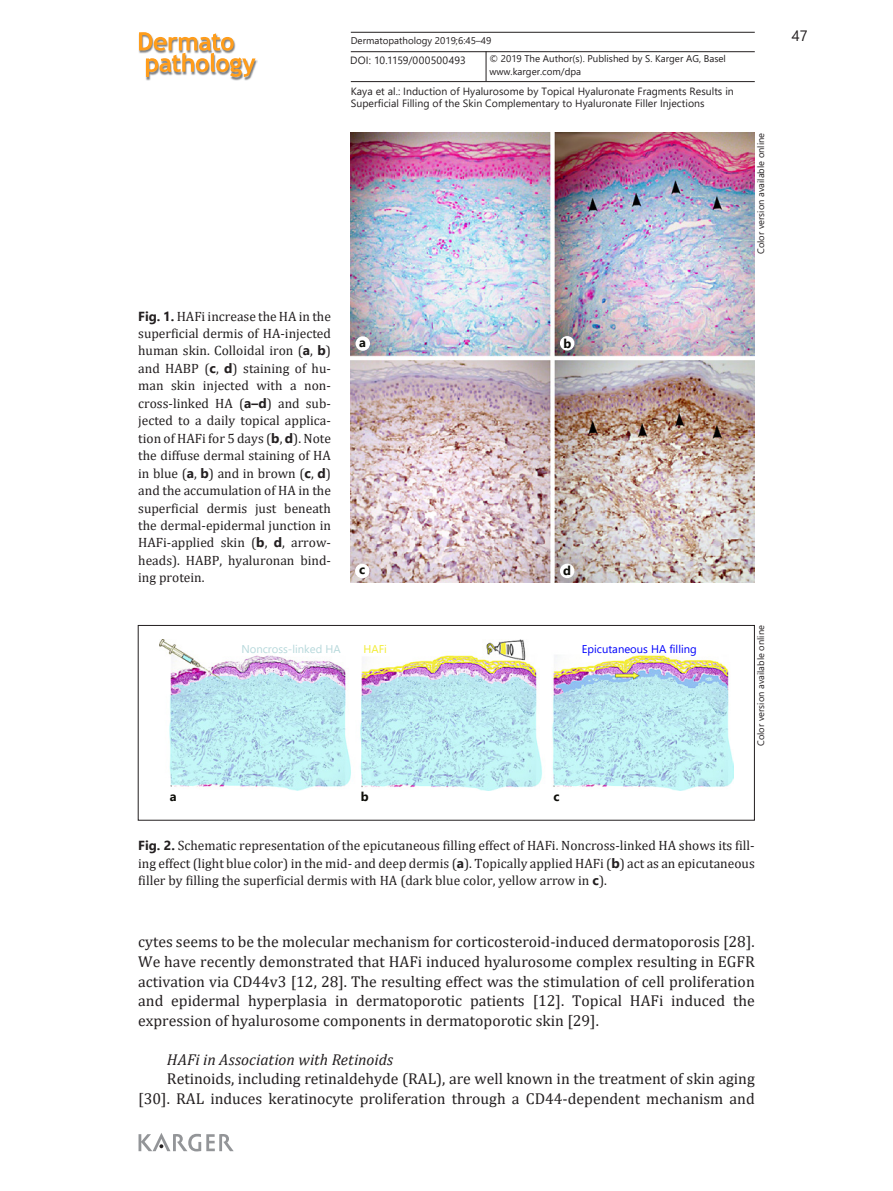
<style>
.page{position:relative;width:893px;height:1191px;background:#fff}
.page>*{position:absolute;margin:0;border:0;box-sizing:border-box;transform-origin:0 0}
.t1{font:15.75px/19.5px "Cambria";color:#231f20;text-align:justify}
.t2{font:italic 15.75px "Cambria";letter-spacing:.005em;color:#231f20}
.t3{font:15px "Segoe UI";color:#231f20}
.t4{font:13.5px/17.4px "Cambria";color:#231f20;text-align:justify}
.t5{font:700 12.75px "Segoe UI";color:#0e0e09}
.t6{font:11.25px "Segoe UI";color:#0000fc}
.t7{font:11.25px "Segoe UI";color:#b6d8db}
.t8{font:11.25px "Segoe UI";color:#f2ec30}
.t9{font:10.5px/12px "Segoe UI";letter-spacing:.005em;color:#231f20}
.t10{font:9.75px "Segoe UI";color:#231f20}
.t11{font:9.3px "Segoe UI";letter-spacing:.005em;color:#231f20}
.s1{font-family:"Segoe UI";font-weight:700;font-size:13.2px}
.s2{font-family:"Segoe UI";font-weight:700}
</style>
<div class="page">
<img style="left:138px;top:35px;width:119px;height:45px">
<svg style="left:139px;top:32px;width:116px;height:45px"></svg>
<hr style="left:351px;top:51px;width:404px;height:1px;background:#231f20">
<hr style="left:351px;top:81px;width:404px;height:1px;background:#231f20">
<hr style="left:351px;top:32px;width:404px;height:1px;background:#231f20">
<svg style="left:139px;top:1133px;width:95px;height:18px"></svg>
<hr style="left:486px;top:51px;width:1px;height:30px;background:#231f20">
<img style="left:351px;top:132px;width:404px;height:450px">
<div style="left:356px;top:336px;width:14px;height:15px;background:#fff;border-radius:50%"></div>
<div style="left:560px;top:336px;width:14px;height:14px;background:#fff;border-radius:50%"></div>
<div style="left:355px;top:564px;width:15px;height:14px;background:#fff;border-radius:50%"></div>
<div style="left:560px;top:563px;width:14px;height:15px;background:#fff;border-radius:50%"></div>
<img style="left:159px;top:639px;width:574px;height:151px">
<div style="left:138px;top:625px;width:617px;height:195px;border:1px solid #231f20"></div>
<p class="t10" style="left:351px;top:31px;width:142px">Dermatopathology 2019;6:45–49</p>
<p class="t9" style="left:350px;top:53px;width:117px">DOI: 10.1159/000500493</p>
<p class="t10" style="left:489px;top:50px;width:238px">© 2019 The Author(s). Published by S. Karger AG, Basel</p>
<p class="t10" style="left:489px;top:62px;width:93px">www.karger.com/dpa</p>
<p class="t9" style="left:351px;top:84px;width:385px">Kaya et al.: Induction of Hyalurosome by Topical Hyaluronate Fragments Results in<br>Superficial Filling of the Skin Complementary to Hyaluronate Filler Injections</p>
<p class="t4" style="left:138px;top:307px;width:194px"><span class="s1">Fig. 1.</span> HAFi increase the HA in the superficial dermis of HA-injected human skin. Colloidal iron (<span class="s2">a</span>, <span class="s2">b</span>) and HABP (<span class="s2">c</span>, <span class="s2">d</span>) staining of hu&shy;man skin injected with a non&shy;cross-linked HA (<span class="s2">a–d</span>) and sub&shy;jected to a daily topical applica&shy;tion of HAFi for 5 days (<span class="s2">b</span>, <span class="s2">d</span>). Note the diffuse dermal staining of HA in blue (<span class="s2">a</span>, <span class="s2">b</span>) and in brown (<span class="s2">c</span>, <span class="s2">d</span>) and the accumulation of HA in the superficial dermis just beneath the dermal-epidermal junction in HAFi-applied skin (<span class="s2">b</span>, <span class="s2">d</span>, arrow&shy;heads). HABP, hyaluronan bind&shy;ing protein.</p>
<p class="t5" style="left:359px;top:330px;width:8px">a</p>
<p class="t5" style="left:564px;top:331px;width:9px">b</p>
<p class="t5" style="left:359px;top:557px;width:8px">c</p>
<p class="t5" style="left:563px;top:558px;width:9px">d</p>
<p class="t7" style="left:241px;top:638px;width:101px">Noncross-linked HA</p>
<p class="t8" style="left:363px;top:638px;width:25px">HAFi</p>
<p class="t6" style="left:582px;top:638px;width:116px">Epicutaneous HA filling</p>
<p class="t11" style="left:752px;top:254px;width:123px;rotate:-90deg">Color version available online</p>
<p class="t11" style="left:752px;top:746px;width:123px;rotate:-90deg">Color version available online</p>
<p class="t5" style="left:170px;top:784px;width:8px">a</p>
<p class="t5" style="left:361px;top:784px;width:9px">b</p>
<p class="t5" style="left:553px;top:784px;width:8px">c</p>
<p class="t4" style="left:138px;top:837px;width:618px"><span class="s1">Fig. 2.</span> Schematic representation of the epicutaneous filling effect of HAFi. Noncross-linked HA shows its fill&shy;ing effect (light blue color) in the mid- and deep dermis (<span class="s2">a</span>). Topically applied HAFi (<span class="s2">b</span>) act as an epicutaneous filler by filling the superficial dermis with HA (dark blue color, yellow arrow in <span class="s2">c</span>).</p>
<p class="t1" style="left:138px;top:932px;width:618px">cytes seems to be the molecular mechanism for corticosteroid-induced dermatoporosis [28].<br>We have recently demonstrated that HAFi induced hyalurosome complex resulting in EGFR activation via CD44v3 [12, 28]. The resulting effect was the stimulation of cell proliferation and epidermal hyperplasia in dermatoporotic patients [12]. Topical HAFi induced the expression of hyalurosome components in dermatoporotic skin [29].</p>
<p class="t2" style="left:167px;top:1048px;width:228px">HAFi in Association with Retinoids</p>
<p class="t1" style="left:138px;top:1069px;width:618px;text-align:right">Retinoids, including retinaldehyde (RAL), are well known in the treatment of skin aging [30]. RAL induces keratinocyte proliferation through a CD44-dependent mechanism and</p>
<p class="t3" style="left:792px;top:22px;width:17px">47</p>
</div>
